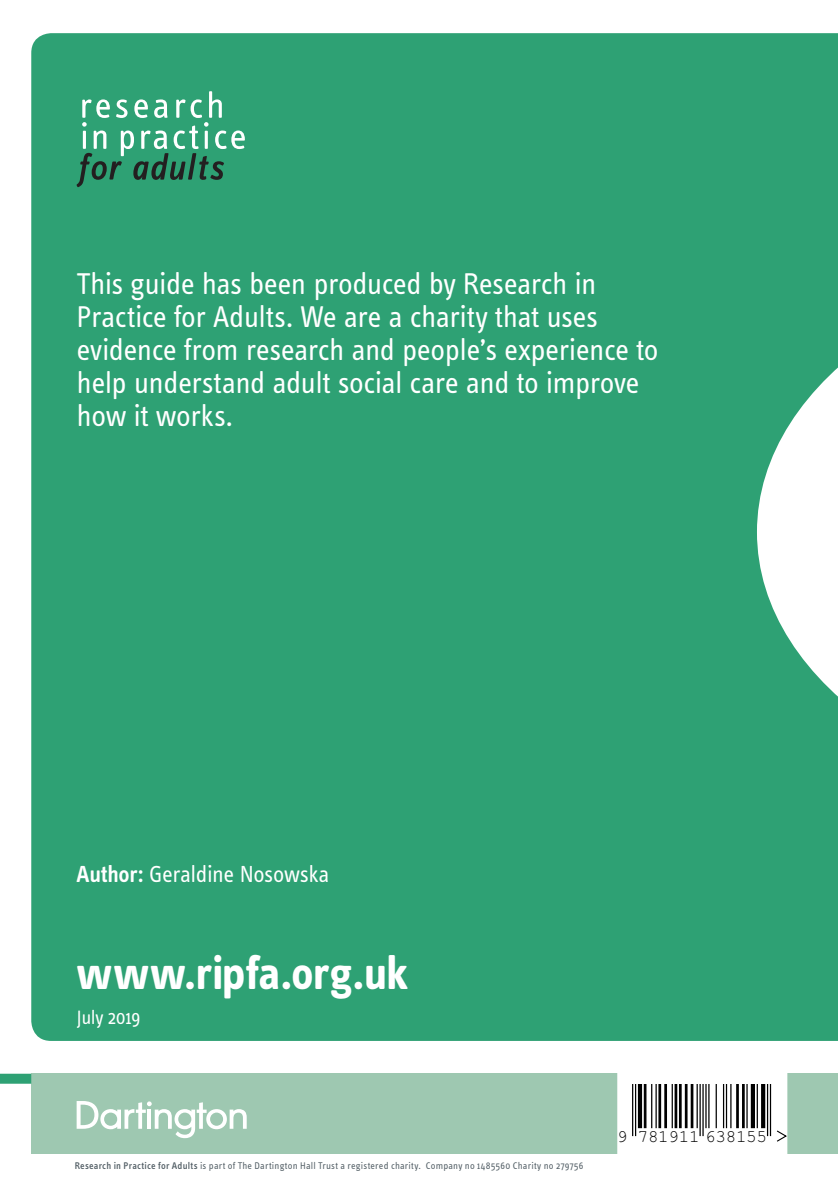
<style>
.page{position:relative;width:838px;height:1189px;background:#fff}
.page>*{position:absolute;margin:0;border:0;box-sizing:border-box;transform-origin:0 0}
.t1{font:700 48px "Info Text Pro";letter-spacing:-.01em;color:#fff}
.t2{font:31px/33px "Info Text Pro";letter-spacing:-.02em;color:#fff}
.t3{font:24px "Info Text Pro";letter-spacing:-.02em;color:#fff}
.t4{font:20px "Info Text Pro";letter-spacing:-.02em;color:#fff}
.t5{font:17.6px "Helvetica";letter-spacing:-.015em;color:#000}
.t6{font:10px "Info Text Pro";letter-spacing:.02em;color:#525e65}
.s1{font-weight:600}
.s2{font-weight:500}
</style>
<div class="page">
<div style="left:31px;top:33px;width:807px;height:1008px;background:#2ea174"></div>
<div style="left:31px;top:1073px;width:807px;height:81px;background:#9ec8b1"></div>
<svg style="left:77px;top:1101px;width:170px;height:37px"></svg>
<svg style="left:77px;top:91px;width:168px;height:96px;background:#47a27e"></svg>
<svg style="left:757px;top:253px;width:81px;height:558px;fill:#2ea174"></svg>
<div style="left:617px;top:1069px;width:170px;height:91px;background:#fff"></div>
<hr style="left:632px;top:1084px;width:1px;height:52px;background:#000">
<hr style="left:635px;top:1084px;width:1px;height:52px;background:#000">
<hr style="left:638px;top:1084px;width:4px;height:44px;background:#000">
<hr style="left:644px;top:1084px;width:2px;height:44px;background:#000">
<hr style="left:651px;top:1084px;width:1px;height:44px;background:#000">
<hr style="left:655px;top:1084px;width:2px;height:44px;background:#000">
<hr style="left:658px;top:1084px;width:3px;height:44px;background:#000">
<hr style="left:664px;top:1084px;width:3px;height:44px;background:#000">
<hr style="left:672px;top:1084px;width:1px;height:44px;background:#000">
<hr style="left:675px;top:1084px;width:2px;height:44px;background:#000">
<hr style="left:679px;top:1084px;width:3px;height:44px;background:#000">
<hr style="left:685px;top:1084px;width:3px;height:44px;background:#000">
<hr style="left:691px;top:1084px;width:2px;height:44px;background:#000">
<hr style="left:697px;top:1084px;width:1px;height:44px;background:#000">
<hr style="left:699px;top:1084px;width:2px;height:52px;background:#000">
<hr style="left:702px;top:1084px;width:2px;height:52px;background:#000">
<hr style="left:705px;top:1084px;width:2px;height:44px;background:#000">
<hr style="left:708px;top:1084px;width:2px;height:44px;background:#000">
<hr style="left:716px;top:1084px;width:1px;height:44px;background:#000">
<hr style="left:723px;top:1084px;width:1px;height:44px;background:#000">
<hr style="left:726px;top:1084px;width:1px;height:44px;background:#000">
<hr style="left:730px;top:1084px;width:2px;height:44px;background:#000">
<hr style="left:736px;top:1084px;width:3px;height:44px;background:#000">
<hr style="left:742px;top:1084px;width:3px;height:44px;background:#000">
<hr style="left:746px;top:1084px;width:2px;height:44px;background:#000">
<hr style="left:751px;top:1084px;width:4px;height:44px;background:#000">
<hr style="left:757px;top:1084px;width:1px;height:44px;background:#000">
<svg style="left:761px;top:1084px;width:4px;height:44px"></svg>
<hr style="left:767px;top:1084px;width:1px;height:52px;background:#000">
<hr style="left:770px;top:1084px;width:1px;height:52px;background:#000">
<svg style="left:777px;top:1129px;width:11px;height:13px"></svg>
<svg style="left:0;top:984px;width:41px;height:100px"></svg>
<p class="t2" style="left:77px;top:266px;width:583px">This guide has been produced by Research in Practice for Adults. We are a charity that uses evidence from research and people’s experience to help understand adult social care and to improve how it works.</p>
<p class="t3" style="left:77px;top:860px;width:254px"><span class="s1">Author:</span> Geraldine Nosowska</p>
<p class="t1" style="left:77px;top:944px;width:333px">www.ripfa.org.uk</p>
<p class="t4" style="left:77px;top:1005px;width:65px">July 2019</p>
<p class="t6" style="left:75px;top:1160px;width:510px"><span class="s2">Research in Practice for Adults</span> is part of The Dartington Hall Trust a registered charity. Company no 1485560 Charity no 279756</p>
<p class="t5" style="left:617px;top:1125px;width:151px">9 781911 638155</p>
</div>
